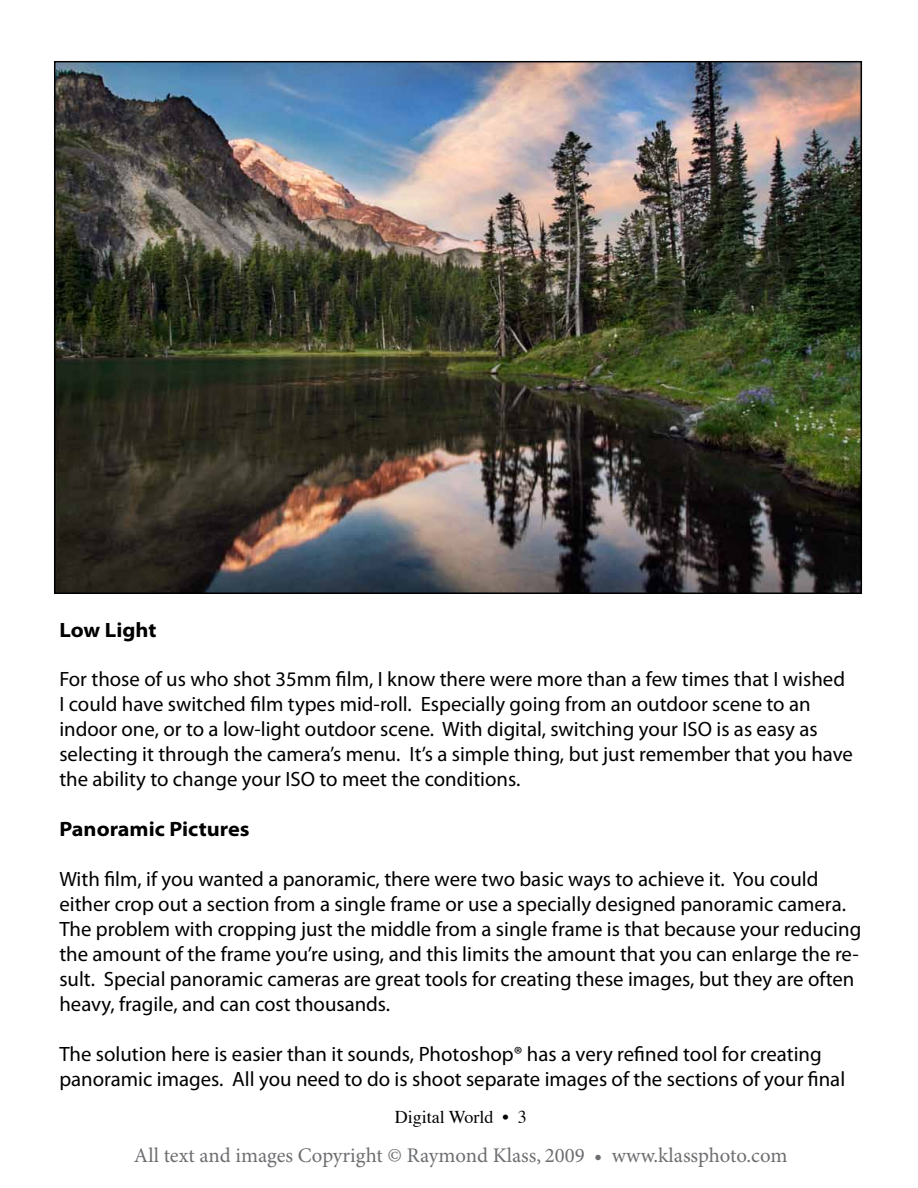
<style>
.page{position:relative;width:918px;height:1188px;background:#fff}
.page>*{position:absolute;margin:0;border:0;box-sizing:border-box;transform-origin:0 0}
.t1{font:20.85px/24.9px "Myriad Pro";color:#000}
.t2{font:20.85px "Minion Pro";color:#6d6e71}
.t3{font:700 semi-expanded 20.85px "Myriad Pro";color:#000}
.t4{font:18px "Times";color:#000}
</style>
<div class="page">
<img style="left:57px;top:64px;width:802px;height:527px">
<p class="t3" style="left:59px;top:618px;width:99px">Low Light</p>
<p class="t1" style="left:59px;top:667px;width:795px">For those of us who shot 35mm film, I know there were more than a few times that I wished I could have switched film types mid-roll. Especially going from an outdoor scene to an indoor one, or to a low-light outdoor scene. With digital, switching your ISO is as easy as selecting it through the camera’s menu. It’s a simple thing, but just remember that you have the ability to change your ISO to meet the conditions.</p>
<p class="t3" style="left:59px;top:817px;width:192px">Panoramic Pictures</p>
<p class="t1" style="left:59px;top:867px;width:803px">With film, if you wanted a panoramic, there were two basic ways to achieve it. You could either crop out a section from a single frame or use a specially designed panoramic camera.<br>The problem with cropping just the middle from a single frame is that because your reducing the amount of the frame you’re using, and this limits the amount that you can enlarge the re&shy;sult. Special panoramic cameras are great tools for creating these images, but they are often heavy, fragile, and can cost thousands.</p>
<p class="t1" style="left:59px;top:1042px;width:787px">The solution here is easier than it sounds, Photoshop® has a very refined tool for creating panoramic images. All you need to do is shoot separate images of the sections of your final</p>
<p class="t4" style="left:395px;top:1100px;width:134px">Digital World • 3</p>
<p class="t2" style="left:134px;top:1143px;width:655px">All text and images Copyright © Raymond Klass, 2009 • www.klassphoto.com</p>
</div>
